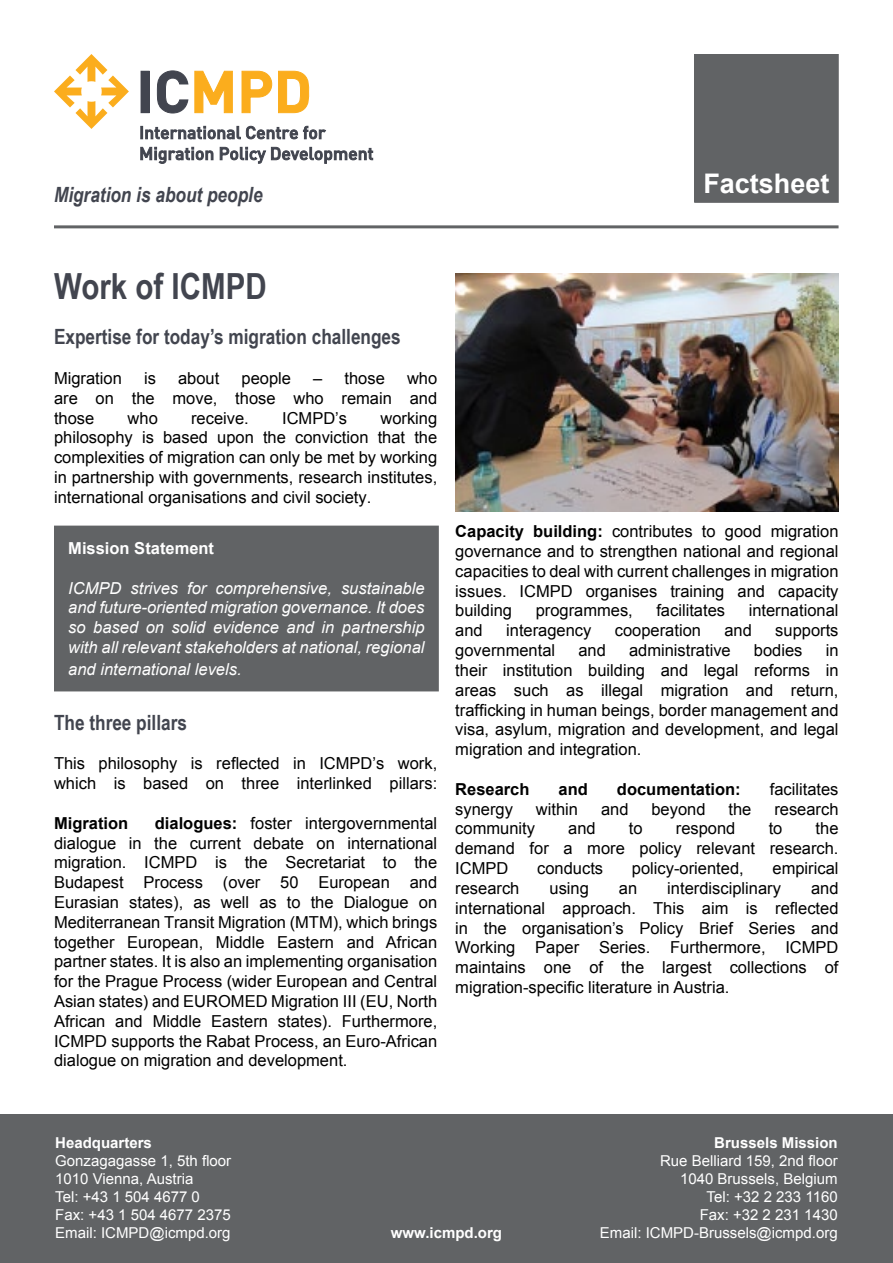
<style>
.page{position:relative;width:893px;height:1263px;background:#fff}
.page>*{position:absolute;margin:0;border:0;box-sizing:border-box;transform-origin:0 0}
.t1{font:700 36px "Arial Narrow";color:#42454f}
.t2{font:700 27px "Arial";color:#fff}
.t3{font:700 21px "Arial Narrow";color:#42454f}
.t4{font:italic 700 21px "Arial Narrow";color:#42454f}
.t5{font:16.5px/19.8px "Arial";color:#000;text-align:justify}
.t6{font:italic 16.5px/19.8px "Arial";color:#fff;text-align:justify}
.t7{font:700 16.5px "Arial";color:#000}
.t8{font:700 16.5px "Arial";color:#fff}
.t9{font:15px/18px "Arial";color:#fff}
.t10{font:700 15px "Arial";color:#fff}
.s1{font-weight:700}
</style>
<div class="page">
<hr style="left:54px;top:225px;width:784px;height:3px;background:#616365">
<div style="left:695px;top:55px;width:143px;height:147px;background:#616365"></div>
<div style="left:694px;top:54px;width:145px;height:149px;border:2px solid #616365"></div>
<div style="left:55px;top:526px;width:383px;height:165px;background:#616365"></div>
<div style="left:54px;top:526px;width:385px;height:165px;border:2px solid #616365"></div>
<img style="left:456px;top:273px;width:382px;height:238px">
<div style="left:0;top:1114px;width:893px;height:149px;background:#616365"></div>
<div style="left:141px;top:71px;width:8px;height:42px;background:#42454f"></div>
<svg style="left:157px;top:70px;width:31px;height:43px"></svg>
<svg style="left:194px;top:71px;width:39px;height:42px"></svg>
<svg style="left:242px;top:71px;width:30px;height:42px"></svg>
<svg style="left:278px;top:71px;width:32px;height:42px"></svg>
<svg style="left:141px;top:126px;width:185px;height:13px"></svg>
<svg style="left:140px;top:147px;width:73px;height:17px"></svg>
<svg style="left:220px;top:147px;width:153px;height:17px"></svg>
<svg style="left:54px;top:54px;width:75px;height:75px"></svg>
<p class="t4" style="left:54px;top:179px;width:210px">Migration is about people</p>
<h2 class="t2" style="left:703px;top:165px;width:128px">Factsheet</h2>
<h1 class="t1" style="left:54px;top:259px;width:214px">Work of ICMPD</h1>
<p class="t3" style="left:54px;top:321px;width:348px">Expertise for today’s migration challenges</p>
<p class="t5" style="left:54px;top:368px;width:69px">Migration</p>
<p class="t5" style="left:144px;top:368px;width:13px">is</p>
<p class="t5" style="left:178px;top:368px;width:43px">about</p>
<p class="t5" style="left:241px;top:368px;width:51px">people</p>
<p class="t5" style="left:313px;top:368px;width:73px">– those</p>
<p class="t5" style="left:54px;top:368px;width:385px;text-indent:353px">who are on the move, those who remain and those</p>
<p class="t5" style="left:128px;top:408px;width:32px">who</p>
<p class="t5" style="left:191px;top:408px;width:59px">receive.</p>
<p class="t5" style="left:282px;top:408px;width:67px">ICMPD’s</p>
<p class="t5" style="left:54px;top:408px;width:385px;text-indent:326px">working philosophy is based upon the conviction that the complexities of migration can only be met by working in partnership with governments, research institutes, international organisations and civil society.</p>
<p class="t8" style="left:68px;top:537px;width:147px">Mission Statement</p>
<p class="t6" style="left:68px;top:578px;width:358px">ICMPD strives for comprehensive, sustainable and future-oriented migration governance. It does so based on solid evidence and in partnership with all relevant stakeholders at national, regional</p>
<p class="t6" style="left:68px;top:660px;width:175px">and international levels.</p>
<p class="t3" style="left:54px;top:706px;width:135px">The three pillars</p>
<p class="t5" style="left:54px;top:754px;width:385px">This philosophy is reflected in ICMPD’s work, which is based on three interlinked pillars:</p>
<p class="t7" style="left:54px;top:812px;width:76px">Migration</p>
<p class="t5" style="left:54px;top:813px;width:385px;text-indent:101px"><span class="s1">dialogues:</span> foster intergovernmental dialogue in the current debate on international migration. ICMPD is the Secretariat to the Budapest Process (over 50 European and Eurasian states), as well as to the Dialogue on Mediterranean Transit Migration (MTM), which brings together European, Middle Eastern and African partner states. It is also an implementing organisation for the Prague Process (wider European and Central Asian states) and EUROMED Migration III (EU, North African and Middle Eastern states). Furthermore, ICMPD supports the Rabat Process, an Euro-African dialogue on migration and development.</p>
<p class="t5" style="left:455px;top:522px;width:385px"><span class="s1">Capacity building:</span> contributes to good migration governance and to strengthen national and regional capacities to deal with current challenges in migration issues. ICMPD organises training and capacity building</p>
<p class="t5" style="left:536px;top:601px;width:99px">programmes,</p>
<p class="t5" style="left:656px;top:601px;width:70px">facilitates</p>
<p class="t5" style="left:749px;top:601px;width:91px">international</p>
<p class="t5" style="left:455px;top:621px;width:29px">and</p>
<p class="t5" style="left:506px;top:621px;width:87px">interagency</p>
<p class="t5" style="left:615px;top:621px;width:88px">cooperation</p>
<p class="t5" style="left:724px;top:621px;width:29px">and</p>
<p class="t5" style="left:775px;top:621px;width:65px">supports</p>
<p class="t5" style="left:455px;top:640px;width:101px">governmental</p>
<p class="t5" style="left:578px;top:640px;width:29px">and</p>
<p class="t5" style="left:629px;top:640px;width:103px">administrative</p>
<p class="t5" style="left:754px;top:640px;width:50px">bodies</p>
<p class="t5" style="left:455px;top:640px;width:385px;text-indent:370px">in their institution building and legal reforms in areas such as illegal migration and return, trafficking in human beings, border management and visa, asylum, migration and development, and legal migration and integration.</p>
<p class="t7" style="left:455px;top:778px;width:76px">Research</p>
<p class="t7" style="left:559px;top:778px;width:31px">and</p>
<p class="t7" style="left:617px;top:778px;width:125px">documentation:</p>
<p class="t5" style="left:770px;top:779px;width:70px">facilitates</p>
<p class="t5" style="left:455px;top:799px;width:59px">synergy</p>
<p class="t5" style="left:536px;top:799px;width:44px">within</p>
<p class="t5" style="left:601px;top:799px;width:29px">and</p>
<p class="t5" style="left:651px;top:799px;width:56px">beyond</p>
<p class="t5" style="left:728px;top:799px;width:24px">the</p>
<p class="t5" style="left:774px;top:799px;width:66px">research</p>
<p class="t5" style="left:455px;top:819px;width:81px">community</p>
<p class="t5" style="left:568px;top:819px;width:29px">and</p>
<p class="t5" style="left:629px;top:819px;width:15px">to</p>
<p class="t5" style="left:676px;top:819px;width:61px">respond</p>
<p class="t5" style="left:769px;top:819px;width:15px">to</p>
<p class="t5" style="left:455px;top:819px;width:385px;text-indent:360px">the demand for a more policy relevant research.<br>ICMPD</p>
<p class="t5" style="left:537px;top:859px;width:68px">conducts</p>
<p class="t5" style="left:632px;top:859px;width:113px">policy-oriented,</p>
<p class="t5" style="left:772px;top:859px;width:67px">empirical</p>
<p class="t5" style="left:455px;top:879px;width:385px;text-indent:356px">and international approach. This aim is reflected in the organisation’s Policy Brief Series and Working Paper Series. Furthermore, ICMPD maintains one of the largest collections of migration-specific literature in Austria.</p>
<p class="t5" style="left:455px;top:879px;width:66px">research</p>
<p class="t5" style="left:549px;top:879px;width:41px">using</p>
<p class="t5" style="left:619px;top:879px;width:20px">an</p>
<p class="t5" style="left:667px;top:879px;width:115px">interdisciplinary</p>
<p class="t10" style="left:55px;top:1133px;width:98px">Headquarters</p>
<p class="t9" style="left:55px;top:1152px;width:177px">Gonzagagasse 1, 5th floor<br>1010 Vienna, Austria<br>Tel: +43 1 504 4677 0<br>Fax: +43 1 504 4677 2375<br>Email: ICMPD@icmpd.org</p>
<p class="t10" style="left:391px;top:1223px;width:113px">www.icmpd.org</p>
<p class="t10" style="left:714px;top:1133px;width:125px">Brussels Mission</p>
<p class="t9" style="left:600px;top:1152px;width:239px;text-align:right">Rue Belliard 159, 2nd floor<br>1040 Brussels, Belgium<br>Tel: +32 2 233 1160<br>Fax: +32 2 231 1430<br>Email: ICMPD-Brussels@icmpd.org</p>
</div>
